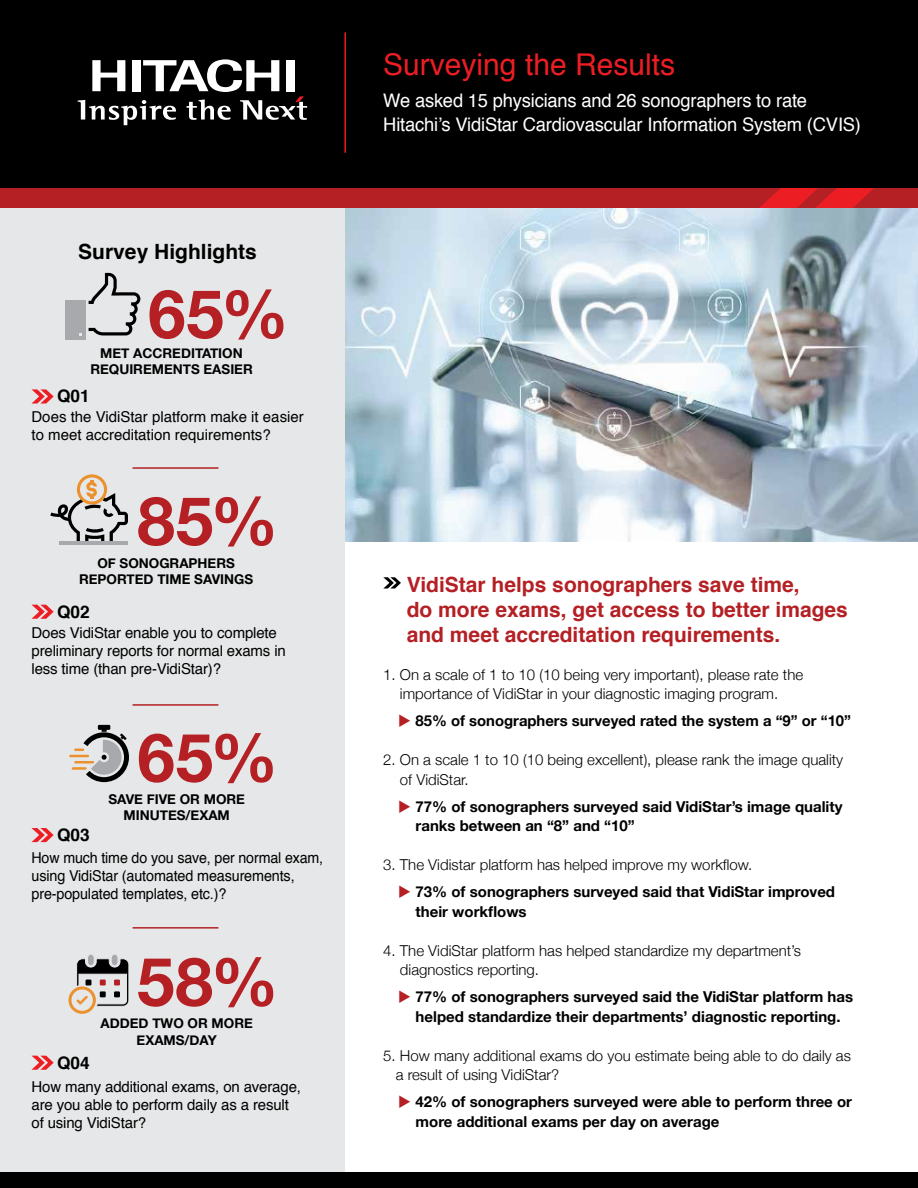
<style>
.page{position:relative;width:918px;height:1188px;background:#fff}
.page>*{position:absolute;margin:0;border:0;box-sizing:border-box;transform-origin:0 0}
.t1{font:700 67.5px "Helvetica Neue";letter-spacing:.01em;color:#b42024}
.t2{font:30px "Helvetica";color:#ed1d24}
.t3{font:700 21px/25.2px "Helvetica";color:#b42024}
.t4{font:700 21px "Helvetica";color:#000}
.t5{font:18.75px/24px "Helvetica";letter-spacing:-.01em;color:#fff}
.t6{font:700 17.25px "Helvetica";color:#000}
.t7{font:700 15px/19.5px "Helvetica Neue";color:#000}
.t8{font:300 15px/19.5px "Helvetica Neue";color:#000}
.t9{font:15px/18px "Helvetica";letter-spacing:-.01em;color:#000}
.t10{font:15px/18px "Helvetica";letter-spacing:-.01em;color:#000;scale:.95 1}
.t11{font:700 13.5px/16.2px "Helvetica Neue";color:#000;text-align:center}
.s1{color:#b42024}
</style>
<div class="page">
<img style="left:344px;top:208px;width:574px;height:333px">
<div style="left:0;top:193px;width:344px;height:980px;background:#e6e7e8"></div>
<div style="left:0;top:0;width:918px;height:208px;background:#b42024"></div>
<svg style="left:759px;top:188px;width:115px;height:20px"></svg>
<div style="left:0;top:0;width:918px;height:188px;background:#000"></div>
<div style="left:0;top:1173px;width:918px;height:15px;background:#000"></div>
<svg style="left:78px;top:59px;width:229px;height:66px"></svg>
<hr style="left:344px;top:33px;width:2px;height:119px;background:#ed1d24">
<svg style="left:383px;top:577px;width:18px;height:12px"></svg>
<hr style="left:133px;top:467px;width:85px;height:2px;background:#b42024">
<hr style="left:133px;top:704px;width:85px;height:2px;background:#b42024">
<hr style="left:133px;top:927px;width:85px;height:2px;background:#b42024">
<svg style="left:89px;top:273px;width:51px;height:62px"></svg>
<div style="left:65px;top:300px;width:21px;height:40px;background:#a7a9ac"></div>
<svg style="left:31px;top:389px;width:23px;height:15px"></svg>
<svg style="left:31px;top:605px;width:23px;height:14px"></svg>
<svg style="left:31px;top:828px;width:23px;height:14px"></svg>
<svg style="left:31px;top:1056px;width:23px;height:14px"></svg>
<hr style="left:69px;top:755px;width:20px;height:2px;background:#eb912e">
<hr style="left:72px;top:767px;width:15px;height:3px;background:#eb912e">
<svg style="left:74px;top:725px;width:55px;height:57px"></svg>
<div style="left:77px;top:474px;width:30px;height:31px;border:3px solid #eb912e;border-radius:50%"></div>
<svg style="left:50px;top:480px;width:78px;height:64px"></svg>
<svg style="left:68px;top:954px;width:61px;height:60px"></svg>
<h3 class="t4" style="left:78px;top:234px;width:180px">Survey Highlights</h3>
<h1 class="t1" style="left:148px;top:261px;width:142px">65%</h1>
<p class="t11" style="left:90px;top:345px;width:164px">MET ACCREDITATION<br>REQUIREMENTS EASIER</p>
<p class="t6" style="left:57px;top:382px;width:34px">Q01</p>
<p class="t9" style="left:32px;top:409px;width:274px">Does the VidiStar platform make it easier to meet accreditation requirements?</p>
<h1 class="t1" style="left:137px;top:468px;width:142px">85%</h1>
<p class="t11" style="left:79px;top:555px;width:176px">OF SONOGRAPHERS<br>REPORTED TIME SAVINGS</p>
<p class="t6" style="left:57px;top:598px;width:34px">Q02</p>
<p class="t9" style="left:32px;top:625px;width:256px">Does VidiStar enable you to complete preliminary reports for normal exams in less time (than pre-VidiStar)?</p>
<h1 class="t1" style="left:137px;top:705px;width:142px">65%</h1>
<p class="t6" style="left:57px;top:821px;width:34px">Q03</p>
<p class="t11" style="left:108px;top:792px;width:138px">SAVE FIVE OR MORE<br>MINUTES/EXAM</p>
<p class="t10" style="left:32px;top:849px;width:309px">How much time do you save, per normal exam, using VidiStar (automated measurements, pre-populated templates, etc.)?</p>
<h1 class="t1" style="left:137px;top:929px;width:143px">58%</h1>
<p class="t6" style="left:57px;top:1049px;width:34px">Q04</p>
<p class="t11" style="left:101px;top:1016px;width:154px">ADDED TWO OR MORE<br>EXAMS/DAY</p>
<p class="t9" style="left:32px;top:1078px;width:271px">How many additional exams, on average, are you able to perform daily as a result of using VidiStar?</p>
<h2 class="t2" style="left:383px;top:41px;width:293px">Surveying the Results</h2>
<p class="t5" style="left:383px;top:89px;width:479px">We asked 15 physicians and 26 sonographers to rate<br>Hitachi’s VidiStar Cardiovascular Information System (CVIS)</p>
<h3 class="t3" style="left:407px;top:572px;width:443px">VidiStar helps sonographers save time,<br>do more exams, get access to better images and meet accreditation requirements.</h3>
<p class="t8" style="left:383px;top:664px;width:421px;text-align:center">1. On a scale of 1 to 10 (10 being very important), please rate the importance of VidiStar in your diagnostic imaging program.</p>
<p class="t7" style="left:398px;top:712px;width:454px"><span class="s1">◆</span> 85% of sonographers surveyed rated the system a “9” or “10”</p>
<p class="t8" style="left:400px;top:749px;width:445px;text-indent:-17px">2. On a scale 1 to 10 (10 being excellent), please rank the image quality of VidiStar.</p>
<p class="t7" style="left:416px;top:797px;width:428px;text-indent:-17px"><span class="s1">◆</span> 77% of sonographers surveyed said VidiStar’s image quality ranks between an “8” and “10”</p>
<p class="t8" style="left:383px;top:854px;width:371px">3. The Vidistar platform has helped improve my workflow.</p>
<p class="t7" style="left:416px;top:883px;width:421px;text-indent:-17px"><span class="s1">◆</span> 73% of sonographers surveyed said that VidiStar improved their workflows</p>
<p class="t8" style="left:400px;top:940px;width:402px;text-indent:-17px">4. The VidiStar platform has helped standardize my department’s diagnostics reporting.</p>
<p class="t7" style="left:398px;top:988px;width:456px;text-align:center"><span class="s1">◆</span> 77% of sonographers surveyed said the VidiStar platform has helped standardize their departments’ diagnostic reporting.</p>
<p class="t8" style="left:396px;top:1045px;width:457px;text-indent:-13px">5. How many additional exams do you estimate being able to do daily as a result of using VidiStar?</p>
<p class="t7" style="left:416px;top:1093px;width:438px;text-indent:-17px"><span class="s1">◆</span> 42% of sonographers surveyed were able to perform three or more additional exams per day on average</p>
</div>
